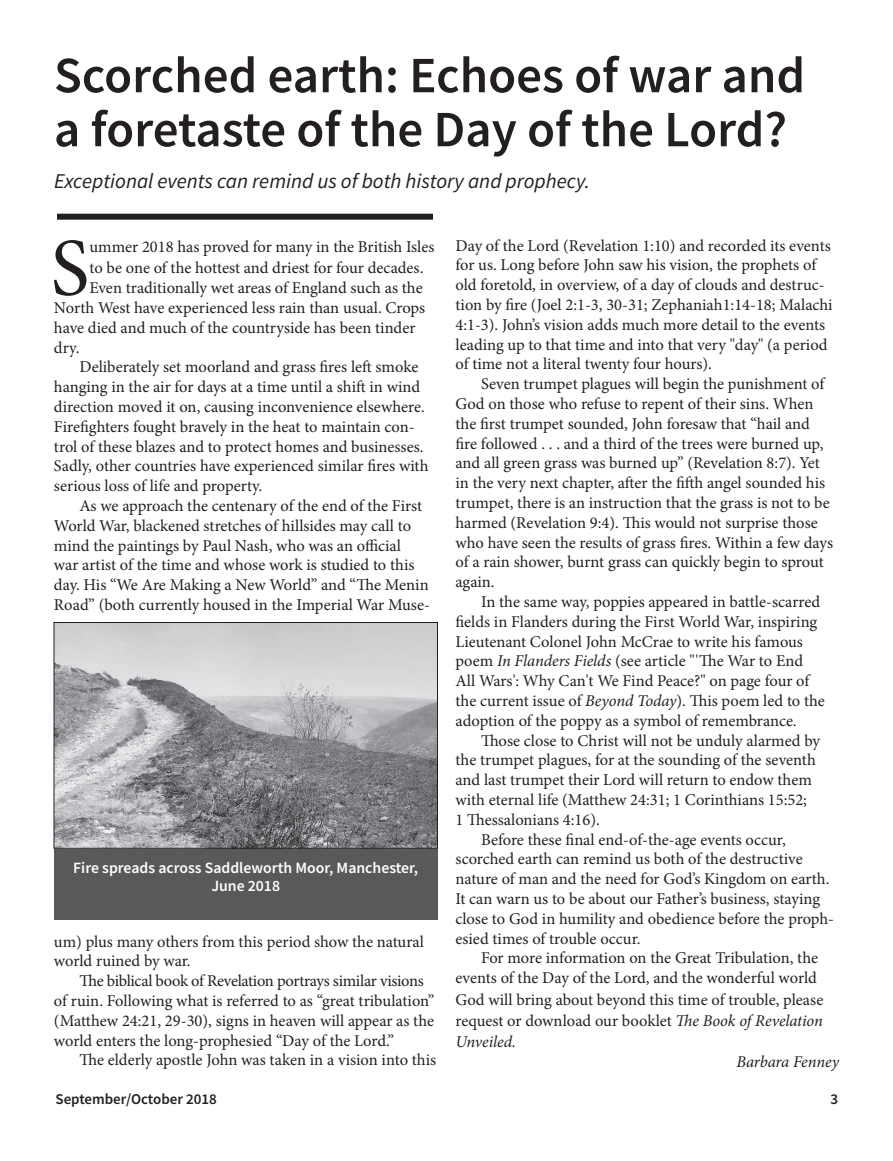
<style>
.page{position:relative;width:893px;height:1161px;background:#fff}
.page>*{position:absolute;margin:0;border:0;box-sizing:border-box;transform-origin:0 0}
.t1{font:82.05px "Minion Pro";color:#231f20}
.t2{font:600 51px/54px "Source Sans Pro";color:#231f20}
.t3{font:italic 21px "Source Sans Pro";color:#231f20}
.t4{font:16.5px/19.8px "Minion Pro";color:#231f20}
.t5{font:italic 16.5px "Minion Pro";letter-spacing:-.01em;color:#231f20}
.t6{font:600 15.75px/18px "Source Sans Pro";color:#fff;text-align:center}
.t7{font:600 15px "Source Sans Pro";color:#231f20}
.s1{font-style:italic}
</style>
<div class="page">
<div style="left:57px;top:214px;width:376px;height:6px;background:#231f20"></div>
<div style="left:54px;top:848px;width:383px;height:71px;background:#5a595a"></div>
<img style="left:56px;top:624px;width:380px;height:222px">
<div style="left:54px;top:622px;width:384px;height:226px;border:1px solid #231f20"></div>
<h2 class="t2" style="left:54px;top:48px;width:753px">Scorched earth: Echoes of war and a foretaste of the Day of the Lord?</h2>
<p class="t3" style="left:54px;top:168px;width:537px">Exceptional events can remind us of both history and prophecy.</p>
<h1 class="t1" style="left:51px;top:213px;width:40px">S</h1>
<p class="t4" style="left:89px;top:236px;width:347px;line-height:21.3px">ummer 2018 has proved for many in the British Isles to be one of the hottest and driest for four decades.</p>
<p class="t4" style="left:54px;top:278px;width:373px;text-indent:35px">Even traditionally wet areas of England such as the North West have experienced less rain than usual. Crops have died and much of the countryside has been tinder dry.</p>
<p class="t4" style="left:54px;top:357px;width:376px;text-indent:26px">Deliberately set moorland and grass fires left smoke hanging in the air for days at a time until a shift in wind direction moved it on, causing inconvenience elsewhere.<br>Firefighters fought bravely in the heat to maintain con&shy;trol of these blazes and to protect homes and businesses.<br>Sadly, other countries have experienced similar fires with serious loss of life and property.</p>
<p class="t4" style="left:54px;top:496px;width:377px;text-indent:26px">As we approach the centenary of the end of the First World War, blackened stretches of hillsides may call to mind the paintings by Paul Nash, who was an official<br>war artist of the time and whose work is studied to this day. His “We Are Making a New World” and “The Menin Road” (both currently housed in the Imperial War Muse-</p>
<p class="t6" style="left:73px;top:858px;width:347px">Fire spreads across Saddleworth Moor, Manchester,<br>June 2018</p>
<p class="t4" style="left:54px;top:931px;width:371px">um) plus many others from this period show the natural world ruined by war.</p>
<p class="t4" style="left:54px;top:971px;width:382px;text-indent:26px">The biblical book of Revelation portrays similar visions of ruin. Following what is referred to as “great tribulation” (Matthew 24:21, 29-30), signs in heaven will appear as the world enters the long-prophesied “Day of the Lord.”</p>
<p class="t4" style="left:80px;top:1050px;width:358px">The elderly apostle John was taken in a vision into this</p>
<p class="t4" style="left:455px;top:235px;width:379px">Day of the Lord (Revelation 1:10) and recorded its events for us. Long before John saw his vision, the prophets of old foretold, in overview, of a day of clouds and destruc&shy;tion by fire (Joel 2:1-3, 30-31; Zephaniah1:14-18; Malachi 4:1-3). John’s vision adds much more detail to the events leading up to that time and into that very "day" (a period of time not a literal twenty four hours).</p>
<p class="t4" style="left:455px;top:374px;width:379px;text-indent:26px">Seven trumpet plagues will begin the punishment of God on those who refuse to repent of their sins. When the first trumpet sounded, John foresaw that “hail and fire followed . . . and a third of the trees were burned up, and all green grass was burned up” (Revelation 8:7). Yet in the very next chapter, after the fifth angel sounded his trumpet, there is an instruction that the grass is not to be harmed (Revelation 9:4). This would not surprise those who have seen the results of grass fires. Within a few days of a rain shower, burnt grass can quickly begin to sprout again.</p>
<p class="t4" style="left:455px;top:592px;width:371px;text-indent:26px">In the same way, poppies appeared in battle-scarred fields in Flanders during the First World War, inspiring Lieutenant Colonel John McCrae to write his famous poem <span class="s1">In Flanders Fields</span> (see article "'The War to End All Wars': Why Can't We Find Peace?" on page four of the current issue of <span class="s1">Beyond Today</span>). This poem led to the adoption of the poppy as a symbol of remembrance.</p>
<p class="t4" style="left:481px;top:730px;width:340px">Those close to Christ will not be unduly alarmed by</p>
<p class="t4" style="left:455px;top:750px;width:362px">the trumpet plagues, for at the sounding of the seventh</p>
<p class="t4" style="left:455px;top:770px;width:358px">and last trumpet their Lord will return to endow them</p>
<p class="t4" style="left:455px;top:790px;width:353px">with eternal life (Matthew 24:31; 1 Corinthians 15:52;</p>
<p class="t4" style="left:455px;top:810px;width:146px">1 Thessalonians 4:16).</p>
<p class="t4" style="left:481px;top:829px;width:306px">Before these final end-of-the-age events occur,</p>
<p class="t4" style="left:455px;top:849px;width:349px">scorched earth can remind us both of the destructive</p>
<p class="t4" style="left:455px;top:869px;width:375px">nature of man and the need for God’s Kingdom on earth.</p>
<p class="t4" style="left:455px;top:889px;width:366px">It can warn us to be about our Father’s business, staying</p>
<p class="t4" style="left:455px;top:909px;width:380px">close to God in humility and obedience before the proph-</p>
<p class="t4" style="left:455px;top:928px;width:187px">esied times of trouble occur.</p>
<p class="t4" style="left:481px;top:948px;width:339px">For more information on the Great Tribulation, the</p>
<p class="t4" style="left:455px;top:968px;width:363px">events of the Day of the Lord, and the wonderful world</p>
<p class="t4" style="left:455px;top:989px;width:369px;line-height:21.3px;text-align:justify">God will bring about beyond this time of trouble, please request or download our booklet <span class="s1">The Book of Revelation Unveiled.</span></p>
<p class="t5" style="left:736px;top:1050px;width:104px">Barbara Fenney</p>
<p class="t7" style="left:56px;top:1089px;width:163px">September/October 2018</p>
<p class="t7" style="left:830px;top:1089px;width:9px">3</p>
</div>
